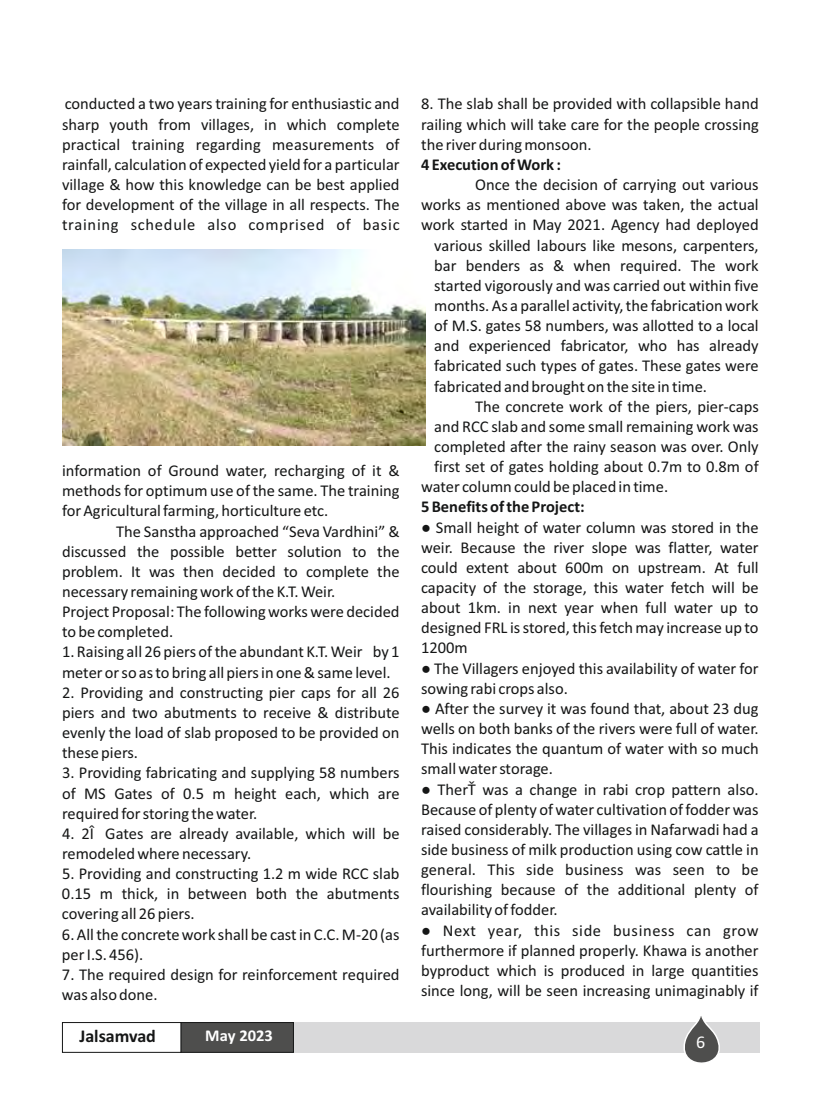
<style>
.page{position:relative;width:834px;height:1102px;background:#fff}
.page>*{position:absolute;margin:0;border:0;box-sizing:border-box;transform-origin:0 0}
.t1{font:700 18px "Calibri";color:#151616}
.t2{font:18px "Calibri";color:#fff}
.t3{font:16.5px/20.1px "Calibri";color:#151616;text-align:justify}
.t4{font:700 16.5px "Calibri";color:#151616}
.t5{font:700 16.5px "Calibri";color:#fff}
</style>
<div class="page">
<div style="left:62px;top:1022px;width:119px;height:30px;background:#fff;border:1px solid #151616"></div>
<div style="left:181px;top:1022px;width:579px;height:31px;background:#d9d9da"></div>
<svg style="left:683px;top:1016px;width:37px;height:47px"></svg>
<div style="left:181px;top:1022px;width:113px;height:30px;background:#4e4e4d;border:1px solid #151616"></div>
<img style="left:62px;top:250px;width:364px;height:196px">
<p class="t3" style="left:62px;top:95px;width:339px">conducted a two years training for enthusiastic and sharp youth from villages, in which complete practical training regarding measurements of rainfall, calculation of expected yield for a particular village &amp; how this knowledge can be best applied for development of the village in all respects. The training schedule also comprised of basic</p>
<p class="t3" style="left:62px;top:462px;width:339px">information of Ground water, recharging of it &amp; methods for optimum use of the same. The training for Agricultural farming, horticulture etc.</p>
<p class="t3" style="left:62px;top:522px;width:339px;text-align:left;text-indent:54px">The Sanstha approached “Seva Vardhini” &amp; discussed the possible better solution to the problem. It was then decided to complete the necessary remaining work of the K.T. Weir.<br>Project Proposal: The following works were decided to be completed.</p>
<p class="t3" style="left:62px;top:643px;width:339px">1. Raising all 26 piers of the abundant K.T. Weir by 1 meter or so as to bring all piers in one &amp; same level.</p>
<p class="t3" style="left:62px;top:683px;width:339px">2. Providing and constructing pier caps for all 26 piers and two abutments to receive &amp; distribute evenly the load of slab proposed to be provided on these piers.</p>
<p class="t3" style="left:62px;top:764px;width:339px">3. Providing fabricating and supplying 58 numbers of MS Gates of 0.5 m height each, which are required for storing the water.</p>
<p class="t3" style="left:62px;top:824px;width:339px">4. 2Î Gates are already available, which will be remodeled where necessary.</p>
<p class="t3" style="left:62px;top:865px;width:339px">5. Providing and constructing 1.2 m wide RCC slab 0.15 m thick, in between both the abutments covering all 26 piers.</p>
<p class="t3" style="left:62px;top:925px;width:339px">6. All the concrete work shall be cast in C.C. M-20 (as per I.S. 456).</p>
<p class="t3" style="left:62px;top:965px;width:339px">7. The required design for reinforcement required was also done.</p>
<p class="t1" style="left:79px;top:1028px;width:78px">Jalsamvad</p>
<p class="t5" style="left:205px;top:1029px;width:69px">May 2023</p>
<p class="t3" style="left:421px;top:95px;width:339px">8. The slab shall be provided with collapsible hand railing which will take care for the people crossing the river during monsoon.</p>
<p class="t4" style="left:421px;top:157px;width:141px">4 Execution of Work :</p>
<p class="t3" style="left:475px;top:176px;width:285px">Once the decision of carrying out various</p>
<p class="t3" style="left:421px;top:196px;width:339px">works as mentioned above was taken, the actual</p>
<p class="t3" style="left:421px;top:216px;width:339px">work started in May 2021. Agency had deployed</p>
<p class="t3" style="left:434px;top:236px;width:326px">various skilled labours like mesons, carpenters,</p>
<p class="t3" style="left:434px;top:256px;width:326px">bar benders as &amp; when required. The work</p>
<p class="t3" style="left:434px;top:277px;width:326px">started vigorously and was carried out within five</p>
<p class="t3" style="left:434px;top:297px;width:326px">months. As a parallel activity, the fabrication work</p>
<p class="t3" style="left:434px;top:317px;width:326px">of M.S. gates 58 numbers, was allotted to a local</p>
<p class="t3" style="left:434px;top:337px;width:326px">and experienced fabricator, who has already</p>
<p class="t3" style="left:434px;top:357px;width:326px">fabricated such types of gates. These gates were</p>
<p class="t3" style="left:434px;top:377px;width:274px">fabricated and brought on the site in time.</p>
<p class="t3" style="left:475px;top:397px;width:285px">The concrete work of the piers, pier-caps</p>
<p class="t3" style="left:434px;top:418px;width:326px">and RCC slab and some small remaining work was</p>
<p class="t3" style="left:434px;top:438px;width:326px">completed after the rainy season was over. Only</p>
<p class="t3" style="left:434px;top:458px;width:326px">first set of gates holding about 0.7m to 0.8m of</p>
<p class="t3" style="left:421px;top:478px;width:249px">water column could be placed in time.</p>
<p class="t4" style="left:421px;top:500px;width:165px">5 Benefits of the Project:</p>
<p class="t3" style="left:421px;top:518px;width:339px">● Small height of water column was stored in the weir. Because the river slope was flatter, water could extent about 600m on upstream. At full capacity of the storage, this water fetch will be about 1km. in next year when full water up to designed FRL is stored, this fetch may increase up to 1200m</p>
<p class="t3" style="left:421px;top:659px;width:339px">● The Villagers enjoyed this availability of water for sowing rabi crops also.</p>
<p class="t3" style="left:421px;top:699px;width:339px">● After the survey it was found that, about 23 dug wells on both banks of the rivers were full of water.<br>This indicates the quantum of water with so much small water storage.</p>
<p class="t3" style="left:421px;top:780px;width:339px">● TherŤ was a change in rabi crop pattern also.<br>Because of plenty of water cultivation of fodder was raised considerably. The villages in Nafarwadi had a side business of milk production using cow cattle in general. This side business was seen to be flourishing because of the additional plenty of availability of fodder.</p>
<p class="t3" style="left:421px;top:921px;width:339px">● Next year, this side business can grow furthermore if planned properly. Khawa is another byproduct which is produced in large quantities since long, will be seen increasing unimaginably if</p>
<p class="t2" style="left:696px;top:1034px;width:11px">6</p>
</div>
